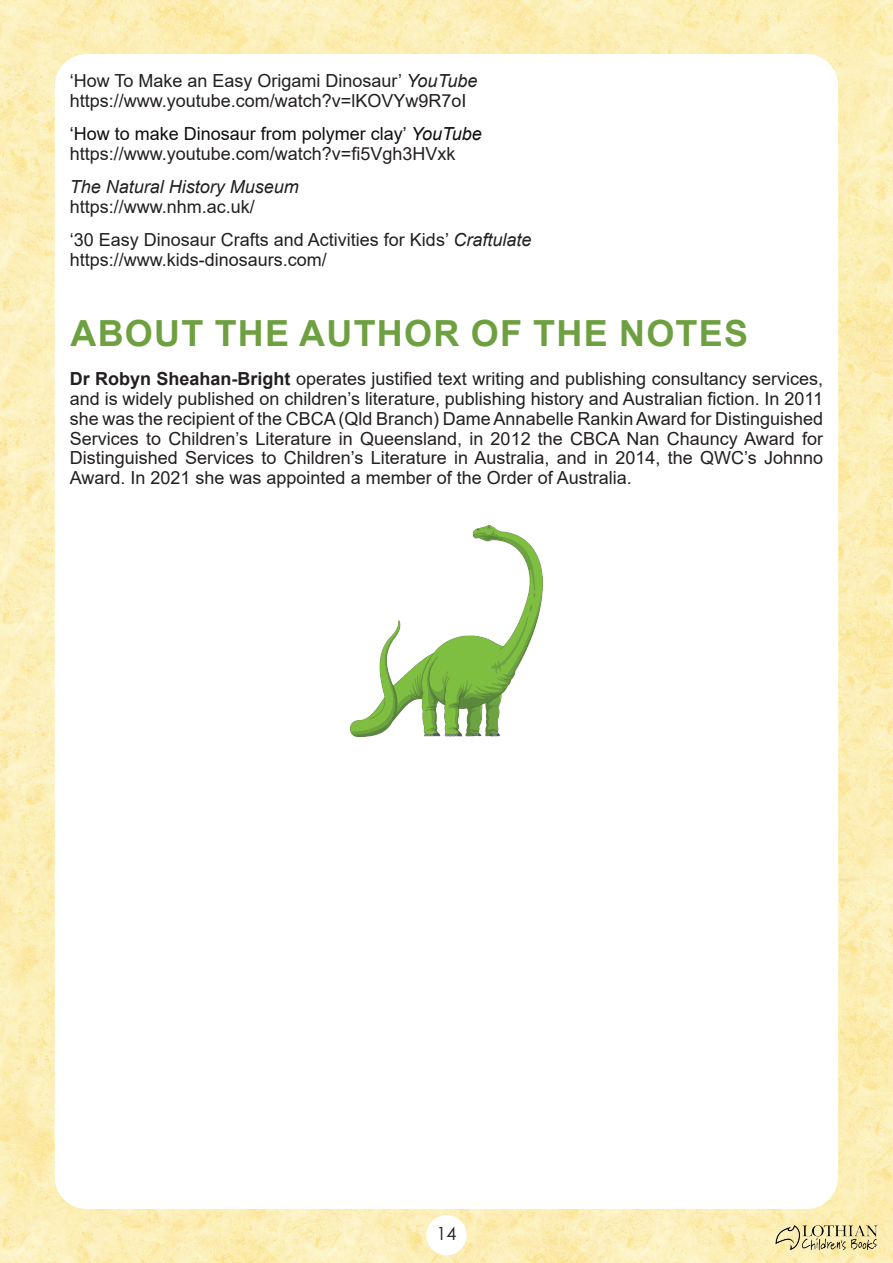
<style>
.page{position:relative;width:893px;height:1263px;background:#fff}
.page>*{position:absolute;margin:0;border:0;box-sizing:border-box;transform-origin:0 0}
.t1{font:700 36px "Arial";letter-spacing:.035em;color:#6e9f40}
.t2{font:18px/19.8px "Arial";color:#231f20}
.t3{font:italic 18px "Arial";color:#231f20}
.t4{font:18px "Century Gothic";color:#231f20}
.s1{font-style:italic}
.s2{color:#0d0e0d}
.s3{font-style:italic;color:#0d0e0d}
.s4{font-weight:700}
</style>
<div class="page">
<img style="left:0;top:0;width:893px;height:1263px">
<div style="left:55px;top:54px;width:783px;height:1155px;background:#fff;border-radius:32px"></div>
<div style="left:426px;top:1215px;width:41px;height:40px;background:#fff;border-radius:50%"></div>
<img style="left:774px;top:1216px;width:105px;height:45px">
<img style="left:351px;top:525px;width:191px;height:211px">
<p class="t2" style="left:70px;top:71px;width:409px">‘How To Make an Easy Origami Dinosaur’ <span class="s1">YouTube </span>https://www.youtube.com/watch?v=lKOVYw9R7oI</p>
<p class="t2" style="left:70px;top:124px;width:414px"><span class="s2">‘How to make Dinosaur from polymer clay’</span> <span class="s3">YouTube </span>https://www.youtube.com/watch?v=fi5Vgh3HVxk</p>
<p class="t3" style="left:70px;top:175px;width:231px">The Natural History Museum</p>
<p class="t2" style="left:70px;top:190px;width:463px;line-height:33.3px">https://www.nhm.ac.uk/<br>‘30 Easy Dinosaur Crafts and Activities for Kids’ <span class="s1">Craftulate</span></p>
<p class="t2" style="left:70px;top:250px;width:259px">https://www.kids-dinosaurs.com/</p>
<h1 class="t1" style="left:70px;top:307px;width:679px">ABOUT THE AUTHOR OF THE NOTES</h1>
<p class="t2" style="left:70px;top:369px;width:755px;text-align:justify"><span class="s4">Dr Robyn Sheahan-Bright</span> operates justified text writing and publishing consultancy services, and is widely published on children’s literature, publishing history and Australian fiction. In 2011 she was the recipient of the CBCA (Qld Branch) Dame Annabelle Rankin Award for Distinguished Services to Children’s Literature in Queensland, in 2012 the CBCA Nan Chauncy Award for Distinguished Services to Children’s Literature in Australia, and in 2014, the QWC’s Johnno Award. In 2021 she was appointed a member of the Order of Australia.</p>
<p class="t4" style="left:436px;top:1221px;width:21px">14</p>
</div>
